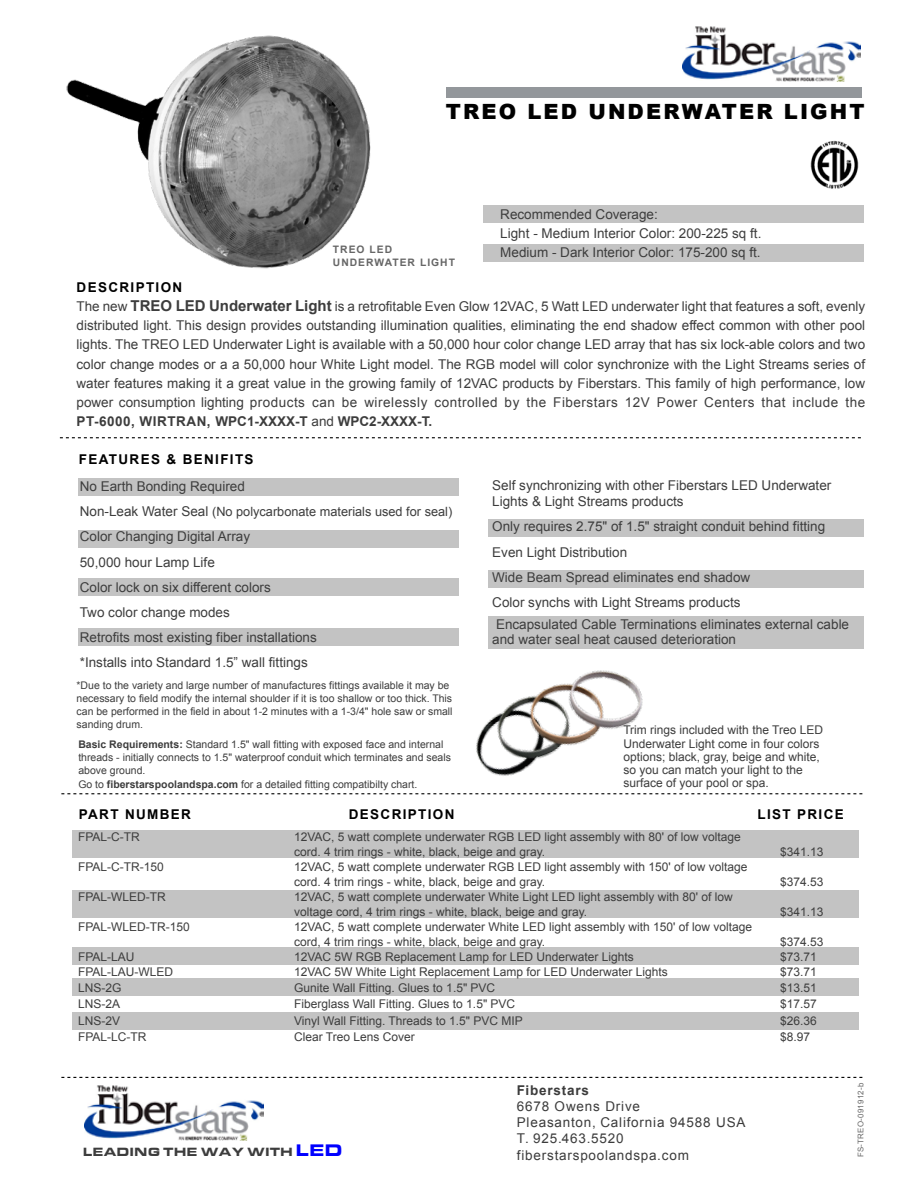
<style>
.page{position:relative;width:918px;height:1188px;background:#fff}
.page>*{position:absolute;margin:0;border:0;box-sizing:border-box;transform-origin:0 0}
.t1{font:900 21px "Arial";letter-spacing:.1em;color:#000}
.t2{font:13.5px/19.2px "Arial";color:#3d3d3d}
.t3{font:13.5px/16.2px "Arial";letter-spacing:.06em;color:#3c3c3c}
.t4{font:700 13.5px "Arial";letter-spacing:.1em;color:#000}
.t5{font:700 13.5px "Arial";letter-spacing:.06em;color:#3c3c3c}
.t6{font:12.75px "Arial";color:#3d3d3d}
.t7{font:900 12.3px "Eurostile Extended";color:#3d3d3d}
.t8{font:12px/15px "Arial";color:#3d3d3d}
.t9{font:10.5px/13.2px "Arial";color:#3d3d3d}
.t10{font:700 10.35px/12.5px "Arial";letter-spacing:.1em;color:#666}
.t11{font:7.8px "Arial";letter-spacing:.035em;color:#666}
.s1{font-weight:700;font-size:15px}
.s2{font-weight:700}
.s3{font-size:13.5px}
.s4{font-size:17.25px;color:#00f}
</style>
<div class="page">
<img style="left:66px;top:35px;width:305px;height:234px">
<div style="left:446px;top:87px;width:416px;height:11px;background:#93979b"></div>
<svg style="left:61px;top:1077px;width:802px;height:1px"></svg>
<svg style="left:60px;top:437px;width:801px;height:1px"></svg>
<svg style="left:61px;top:793px;width:802px;height:1px"></svg>
<div style="left:72px;top:830px;width:786px;height:28px;background:#c3c3c3"></div>
<div style="left:72px;top:890px;width:786px;height:28px;background:#c3c3c3"></div>
<div style="left:72px;top:947px;width:786px;height:18px;background:#c3c3c3"></div>
<div style="left:72px;top:979px;width:786px;height:17px;background:#c3c3c3"></div>
<div style="left:72px;top:1012px;width:786px;height:18px;background:#c3c3c3"></div>
<div style="left:78px;top:478px;width:381px;height:18px;background:#c3c3c3"></div>
<div style="left:483px;top:245px;width:380px;height:17px;background:#c3c3c3"></div>
<div style="left:483px;top:205px;width:380px;height:18px;background:#c3c3c3"></div>
<div style="left:78px;top:530px;width:381px;height:17px;background:#c3c3c3"></div>
<div style="left:78px;top:578px;width:381px;height:17px;background:#c3c3c3"></div>
<div style="left:78px;top:628px;width:381px;height:18px;background:#c3c3c3"></div>
<div style="left:488px;top:520px;width:375px;height:17px;background:#c3c3c3"></div>
<div style="left:488px;top:570px;width:375px;height:17px;background:#c3c3c3"></div>
<div style="left:488px;top:616px;width:375px;height:33px;background:#c3c3c3"></div>
<img style="left:476px;top:670px;width:167px;height:106px">
<img style="left:810px;top:140px;width:49px;height:49px">
<img style="left:84px;top:1085px;width:180px;height:56px">
<img style="left:683px;top:26px;width:178px;height:55px">
<h1 class="t1" style="left:446px;top:96px;width:420px">TREO LED UNDERWATER LIGHT</h1>
<p class="t4" style="left:77px;top:278px;width:107px">DESCRIPTION</p>
<p class="t10" style="left:333px;top:244px;width:124px">TREO LED<br>UNDERWATER LIGHT</p>
<p class="t2" style="left:500px;top:205px;width:263px">Recommended Coverage:<br>Light - Medium Interior Color: 200-225 sq ft.<br>Medium - Dark Interior Color: 175-200 sq ft.</p>
<p class="t2" style="left:77px;top:297px;width:790px;text-align:justify">The new <span class="s1">TREO LED Underwater Light</span> is a retrofitable Even Glow 12VAC, 5 Watt LED underwater light that features a soft, evenly distributed light. This design provides outstanding illumination qualities, eliminating the end shadow effect common with other pool lights. The TREO LED Underwater Light is available with a 50,000 hour color change LED array that has six lock-able colors and two color change modes or a a 50,000 hour White Light model. The RGB model will color synchronize with the Light Streams series of water features making it a great value in the growing family of 12VAC products by Fiberstars. This family of high performance, low power consumption lighting products can be wirelessly controlled by the Fiberstars 12V Power Centers that include the <span class="s2">PT-6000, WIRTRAN, WPC1-XXXX-T</span> and <span class="s2">WPC2-XXXX-T.</span></p>
<p class="t4" style="left:79px;top:450px;width:176px">FEATURES &amp; BENIFITS</p>
<p class="t2" style="left:80px;top:477px;width:167px">No Earth Bonding Required</p>
<p class="t6" style="left:80px;top:503px;width:374px"><span class="s3">Non-Leak Water Seal</span> (No polycarbonate materials used for seal)</p>
<p class="t2" style="left:80px;top:524px;width:239px;line-height:25.2px">Color Changing Digital Array<br>50,000 hour Lamp Life<br>Color lock on six different colors<br>Two color change modes<br>Retrofits most existing fiber installations *Installs into Standard 1.5” wall fittings</p>
<p class="t9" style="left:77px;top:678px;width:378px">*Due to the variety and large number of manufactures fittings available it may be necessary to field modify the internal shoulder if it is too shallow or too thick. This can be performed in the field in about 1-2 minutes with a 1-3/4" hole saw or small sanding drum.</p>
<p class="t9" style="left:78px;top:738px;width:374px"><span class="s2">Basic Requirements:</span> Standard 1.5" wall fitting with exposed face and internal threads - initially connects to 1.5" waterproof conduit which terminates and seals above ground.<br>Go to <span class="s2">fiberstarspoolandspa.com</span> for a detailed fitting compatibilty chart.</p>
<p class="t2" style="left:492px;top:477px;width:341px;line-height:16.2px">Self synchronizing with other Fiberstars LED Underwater<br>Lights &amp; Light Streams products</p>
<p class="t2" style="left:492px;top:514px;width:335px;line-height:25.2px">Only requires 2.75" of 1.5" straight conduit behind fitting Even Light Distribution<br>Wide Beam Spread eliminates end shadow<br>Color synchs with Light Streams products</p>
<p class="t2" style="left:492px;top:617px;width:358px;line-height:15px">Encapsulated Cable Terminations eliminates external cable and water seal heat caused deterioration</p>
<p class="t8" style="left:623px;top:724px;width:201px;line-height:13.2px">Trim rings included with the Treo LED Underwater Light come in four colors options; black, gray, beige and white, so you can match your light to the surface of your pool or spa.</p>
<p class="t4" style="left:79px;top:805px;width:114px">PART NUMBER</p>
<p class="t4" style="left:349px;top:805px;width:107px">DESCRIPTION</p>
<p class="t4" style="left:757px;top:805px;width:88px">LIST PRICE</p>
<p class="t8" style="left:78px;top:829px;width:63px">FPAL-C-TR</p>
<p class="t8" style="left:294px;top:829px;width:448px">12VAC, 5 watt complete underwater RGB LED light assembly with 80' of low voltage cord. 4 trim rings - white, black, beige and gray.</p>
<p class="t8" style="left:78px;top:859px;width:87px">FPAL-C-TR-150</p>
<p class="t8" style="left:294px;top:859px;width:455px">12VAC, 5 watt complete underwater RGB LED light assembly with 150' of low voltage cord. 4 trim rings - white, black, beige and gray.</p>
<p class="t8" style="left:78px;top:889px;width:89px">FPAL-WLED-TR</p>
<p class="t8" style="left:294px;top:889px;width:440px">12VAC, 5 watt complete underwater White Light LED light assembly with 80' of low voltage cord, 4 trim rings - white, black, beige and gray.</p>
<p class="t8" style="left:78px;top:919px;width:113px">FPAL-WLED-TR-150</p>
<p class="t8" style="left:294px;top:919px;width:460px">12VAC, 5 watt complete underwater White LED light assembly with 150' of low voltage cord, 4 trim rings - white, black, beige and gray.</p>
<p class="t8" style="left:780px;top:844px;width:45px">$341.13</p>
<p class="t8" style="left:780px;top:874px;width:45px">$374.53</p>
<p class="t8" style="left:780px;top:904px;width:45px">$341.13</p>
<p class="t8" style="left:780px;top:934px;width:45px">$374.53</p>
<p class="t8" style="left:78px;top:949px;width:58px">FPAL-LAU</p>
<p class="t8" style="left:294px;top:949px;width:341px">12VAC 5W RGB Replacement Lamp for LED Underwater Lights</p>
<p class="t8" style="left:780px;top:949px;width:38px">$73.71</p>
<p class="t8" style="left:78px;top:964px;width:97px">FPAL-LAU-WLED</p>
<p class="t8" style="left:294px;top:964px;width:375px">12VAC 5W White Light Replacement Lamp for LED Underwater Lights</p>
<p class="t8" style="left:780px;top:964px;width:38px">$73.71</p>
<p class="t8" style="left:78px;top:981px;width:45px">LNS-2G</p>
<p class="t8" style="left:294px;top:981px;width:203px">Gunite Wall Fitting. Glues to 1.5" PVC</p>
<p class="t8" style="left:780px;top:981px;width:38px">$13.51</p>
<p class="t8" style="left:78px;top:997px;width:44px">LNS-2A</p>
<p class="t8" style="left:294px;top:997px;width:223px">Fiberglass Wall Fitting. Glues to 1.5" PVC</p>
<p class="t8" style="left:780px;top:997px;width:38px">$17.57</p>
<p class="t8" style="left:78px;top:1013px;width:44px">LNS-2V</p>
<p class="t8" style="left:294px;top:1013px;width:230px">Vinyl Wall Fitting. Threads to 1.5" PVC MIP</p>
<p class="t8" style="left:780px;top:1013px;width:38px">$26.36</p>
<p class="t8" style="left:78px;top:1029px;width:70px">FPAL-LC-TR</p>
<p class="t8" style="left:294px;top:1029px;width:122px">Clear Treo Lens Cover</p>
<p class="t8" style="left:780px;top:1029px;width:32px">$8.97</p>
<p class="t7" style="left:83px;top:1145px;width:261px">LEADING THE WAY WITH <span class="s4">LED</span></p>
<p class="t5" style="left:517px;top:1081px;width:74px">Fiberstars</p>
<p class="t3" style="left:517px;top:1098px;width:230px">6678 Owens Drive<br>Pleasanton, California 94588 USA<br>T. 925.463.5520 fiberstarspoolandspa.com</p>
<p class="t11" style="left:856px;top:1157px;width:76px;rotate:-90deg">FS-TREO-091912-b</p>
</div>
